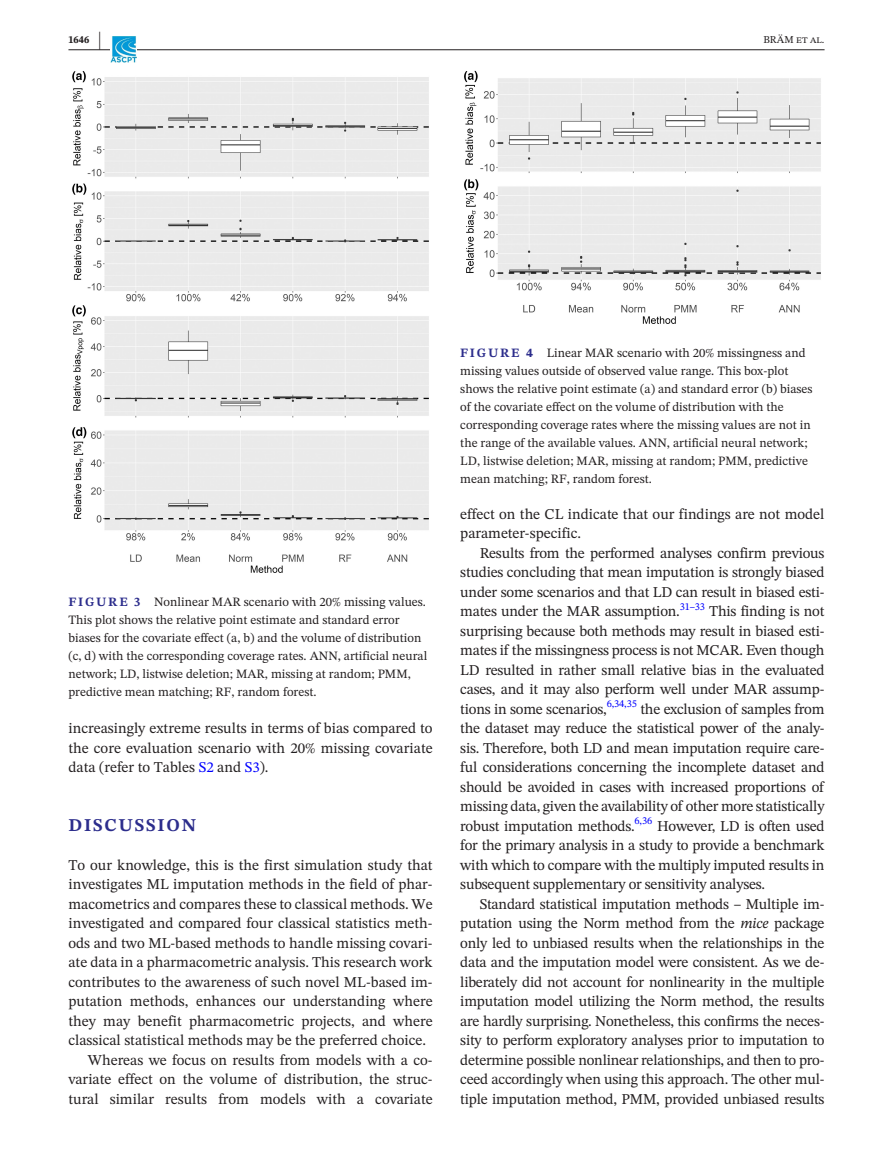
<style>
.page{position:relative;width:893px;height:1174px;background:#fff}
.page>*{position:absolute;margin:0;border:0;box-sizing:border-box;transform-origin:0 0}
.t1{font:700 18px "STIX Two Text";letter-spacing:.1em;color:#2c2d8c}
.t2{font:15px/19.5px "STIX Two Text";color:#231f20;text-align:justify}
.t3{font:12.75px/18px "STIX Two Text";color:#231f20}
.t4{font:10.5px "STIX Two Text";color:#00f}
.t5{font:10.5px "STIX Two Text";color:#231f20}
.t6{font:700 10.5px "STIX Two Text";color:#231f20}
.s1{font-size:21px}
.s2{font-weight:700;color:#2c2d8c}
.s3{color:#00f}
.s4{font-style:italic}
</style>
<div class="page">
<hr style="left:68px;top:49px;width:756px;height:1px;background:#231f20">
<img style="left:111px;top:37px;width:25px;height:25px">
<img style="left:72px;top:71px;width:357px;height:502px">
<img style="left:464px;top:70px;width:357px;height:254px">
<p class="t6" style="left:68px;top:32px;width:34px">1646 <span class="s1">|</span></p>
<p class="t5" style="left:763px;top:32px;width:63px">BRÄM et al.</p>
<p class="t3" style="left:68px;top:592px;width:360px"><span class="s2">FIGURE 3</span> Nonlinear MAR scenario with 20% missing values.<br>This plot shows the relative point estimate and standard error biases for the covariate effect (a, b) and the volume of distribution (c, d) with the corresponding coverage rates. ANN, artificial neural network; LD, listwise deletion; MAR, missing at random; PMM, predictive mean matching; RF, random forest.</p>
<p class="t2" style="left:68px;top:718px;width:366px">increasingly extreme results in terms of bias compared to the core evaluation scenario with 20% missing covariate data (refer to Tables <span class="s3">S2</span> and <span class="s3">S3</span>).</p>
<p class="t1" style="left:68px;top:812px;width:129px">DISCUSSION</p>
<p class="t2" style="left:68px;top:855px;width:366px">To our knowledge, this is the first simulation study that</p>
<p class="t2" style="left:68px;top:874px;width:366px">investigates ML imputation methods in the field of phar-</p>
<p class="t2" style="left:68px;top:894px;width:366px">macometrics and compares these to classical methods. We</p>
<p class="t2" style="left:68px;top:913px;width:366px">investigated and compared four classical statistics meth-</p>
<p class="t2" style="left:68px;top:933px;width:366px">ods and two ML-based methods to handle missing covari-</p>
<p class="t2" style="left:68px;top:952px;width:366px">ate data in a pharmacometric analysis. This research work</p>
<p class="t2" style="left:68px;top:972px;width:366px">contributes to the awareness of such novel ML-based im-</p>
<p class="t2" style="left:68px;top:991px;width:366px">putation methods, enhances our understanding where</p>
<p class="t2" style="left:68px;top:1011px;width:366px">they may benefit pharmacometric projects, and where</p>
<p class="t2" style="left:68px;top:1030px;width:359px">classical statistical methods may be the preferred choice.</p>
<p class="t2" style="left:88px;top:1050px;width:346px">Whereas we focus on results from models with a co-</p>
<p class="t2" style="left:68px;top:1069px;width:366px">variate effect on the volume of distribution, the struc-</p>
<p class="t2" style="left:68px;top:1089px;width:366px">tural similar results from models with a covariate</p>
<p class="t3" style="left:460px;top:343px;width:354px"><span class="s2">FIGURE 4</span> Linear MAR scenario with 20% missingness and missing values outside of observed value range. This box-plot shows the relative point estimate (a) and standard error (b) biases of the covariate effect on the volume of distribution with the corresponding coverage rates where the missing values are not in the range of the available values. ANN, artificial neural network; LD, listwise deletion; MAR, missing at random; PMM, predictive mean matching; RF, random forest.</p>
<p class="t2" style="left:460px;top:504px;width:366px">effect on the CL indicate that our findings are not model parameter-specific.</p>
<p class="t2" style="left:460px;top:543px;width:366px;text-indent:20px">Results from the performed analyses confirm previous studies concluding that mean imputation is strongly biased under some scenarios and that LD can result in biased esti&shy;mates under the MAR assumption.<sup>31–33</sup> This finding is not surprising because both methods may result in biased esti&shy;mates if the missingness process is not MCAR. Even though LD resulted in rather small relative bias in the evaluated cases, and it may also perform well under MAR assump&shy;tions in some scenarios,</p>
<p class="t4" style="left:607px;top:696px;width:32px">6,34,35</p>
<p class="t2" style="left:460px;top:699px;width:366px;text-indent:180px">the exclusion of samples from the dataset may reduce the statistical power of the analy&shy;sis. Therefore, both LD and mean imputation require care&shy;ful considerations concerning the incomplete dataset and should be avoided in cases with increased proportions of missing data, given the availability of other more statistically robust imputation methods.</p>
<p class="t4" style="left:635px;top:813px;width:19px">6,36</p>
<p class="t2" style="left:460px;top:816px;width:366px;text-indent:197px">However, LD is often used for the primary analysis in a study to provide a benchmark with which to compare with the multiply imputed results in subsequent supplementary or sensitivity analyses.</p>
<p class="t2" style="left:460px;top:894px;width:366px;text-indent:19px">Standard statistical imputation methods – Multiple im&shy;putation using the Norm method from the <span class="s4">mice</span> package only led to unbiased results when the relationships in the data and the imputation model were consistent. As we de&shy;liberately did not account for nonlinearity in the multiple imputation model utilizing the Norm method, the results are hardly surprising. Nonetheless, this confirms the neces&shy;sity to perform exploratory analyses prior to imputation to determine possible nonlinear relationships, and then to pro&shy;ceed accordingly when using this approach. The other mul&shy;tiple imputation method, PMM, provided unbiased results</p>
</div>
